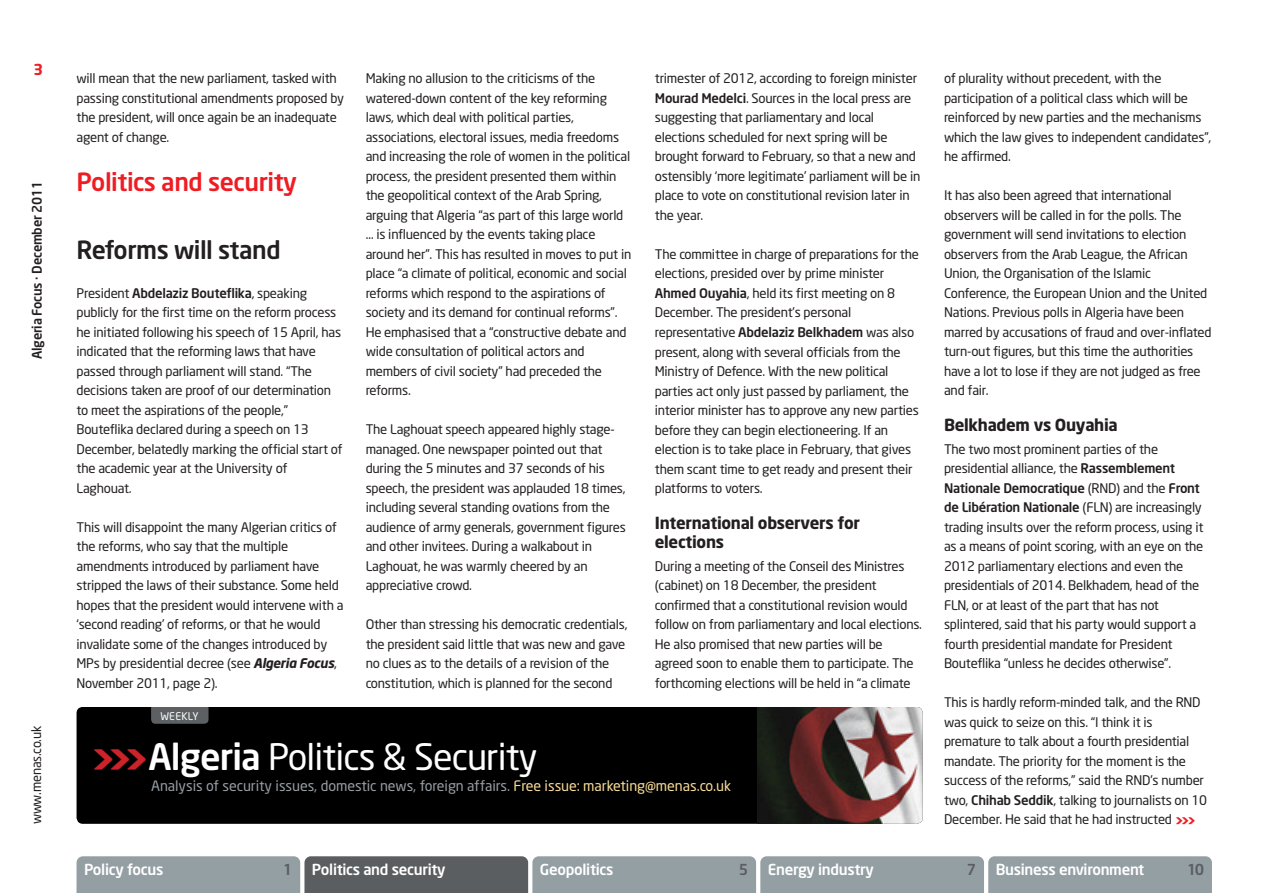
<style>
.page{position:relative;width:1263px;height:893px;background:#fff}
.page>*{position:absolute;margin:0;border:0;box-sizing:border-box;transform-origin:0 0}
.t1{font:36px "Neo Sans";letter-spacing:-.025em;color:#fff}
.t2{font:500 24.75px "Neo Sans";letter-spacing:-.02em;color:#ee1d23}
.t3{font:500 24.75px "Neo Sans";letter-spacing:-.02em;color:#231f20}
.t4{font:700 16.5px/19.5px "Neo Sans";letter-spacing:-.02em;color:#231f20}
.t5{font:500 15px "Neo Sans";letter-spacing:-.02em;color:#fff}
.t6{font:500 15px "Neo Sans";color:#5b5e61}
.t7{font:700 15px "Neo Sans";color:#ee1d23}
.t8{font:14.25px "Neo Sans";letter-spacing:-.005em;color:#979ea3}
.t9{font:13.2px/19.5px "Neo Sans";letter-spacing:-.02em;color:#231f20}
.t10{font:500 13.2px "Neo Sans";letter-spacing:-.02em;color:#231f20}
.t11{font:10.5px "Neo Sans";letter-spacing:.025em;color:#fff}
.s1{font-weight:500}
.s2{font-weight:700;font-style:italic}
.s3{font-weight:900;font-size:39.75px;color:#cc2229}
.s4{color:#f7dc99}
.s5{font-weight:900;font-size:13.5px;color:#ee1d23}
</style>
<div class="page">
<svg style="left:77px;top:856px;width:1135px;height:37px;background:#8b9499"></svg>
<div style="left:77px;top:707px;width:846px;height:117px;background:#000;border-radius:6px"></div>
<img style="left:757px;top:707px;width:166px;height:117px">
<svg style="left:151px;top:707px;width:57px;height:17px"></svg>
<p class="t7" style="left:33px;top:64px;width:11px">3</p>
<p class="t10" style="left:32px;top:359px;width:180px;rotate:-90deg">Algeria Focus · December 2011</p>
<p class="t9" style="left:28px;top:824px;width:100px;rotate:-90deg">www.menas.co.uk</p>
<p class="t9" style="left:77px;top:70px;width:269px">will mean that the new parliament, tasked with passing constitutional amendments proposed by the president, will once again be an inadequate agent of change.</p>
<h2 class="t2" style="left:77px;top:172px;width:222px">Politics and security</h2>
<h2 class="t3" style="left:77px;top:240px;width:206px">Reforms will stand</h2>
<p class="t9" style="left:77px;top:284px;width:268px">President <span class="s1">Abdelaziz Bouteflika</span>, speaking publicly for the first time on the reform process he initiated following his speech of 15 April, has indicated that the reforming laws that have passed through parliament will stand. “The decisions taken are proof of our determination to meet the aspirations of the people,” Bouteflika declared during a speech on 13<br>December, belatedly marking the official start of the academic year at the University of Laghouat.</p>
<p class="t9" style="left:77px;top:518px;width:269px">This will disappoint the many Algerian critics of the reforms, who say that the multiple amendments introduced by parliament have stripped the laws of their substance. Some held hopes that the president would intervene with a ‘second reading’ of reforms, or that he would invalidate some of the changes introduced by MPs by presidential decree (see <span class="s2">Algeria Focus</span>, November 2011, page 2).</p>
<p class="t11" style="left:160px;top:712px;width:40px">WEEKLY</p>
<p class="t9" style="left:366px;top:70px;width:267px">Making no allusion to the criticisms of the watered-down content of the key reforming laws, which deal with political parties, associations, electoral issues, media freedoms and increasing the role of women in the political process, the president presented them within the geopolitical context of the Arab Spring, arguing that Algeria “as part of this large world … is influenced by the events taking place around her”. This has resulted in moves to put in place “a climate of political, economic and social reforms which respond to the aspirations of society and its demand for continual reforms”.<br>He emphasised that a “constructive debate and wide consultation of political actors and members of civil society” had preceded the reforms.</p>
<p class="t9" style="left:366px;top:421px;width:262px">The Laghouat speech appeared highly stage&shy;managed. One newspaper pointed out that during the 5 minutes and 37 seconds of his speech, the president was applauded 18 times, including several standing ovations from the audience of army generals, government figures and other invitees. During a walkabout in Laghouat, he was warmly cheered by an appreciative crowd.</p>
<p class="t9" style="left:366px;top:616px;width:263px">Other than stressing his democratic credentials, the president said little that was new and gave no clues as to the details of a revision of the constitution, which is planned for the second</p>
<p class="t9" style="left:655px;top:70px;width:267px">trimester of 2012, according to foreign minister <span class="s1">Mourad Medelci</span>. Sources in the local press are suggesting that parliamentary and local elections scheduled for next spring will be brought forward to February, so that a new and ostensibly ‘more legitimate’ parliament will be in place to vote on constitutional revision later in the year.</p>
<p class="t9" style="left:655px;top:246px;width:266px">The committee in charge of preparations for the elections, presided over by prime minister <span class="s1">Ahmed Ouyahia</span>, held its first meeting on 8<br>December. The president’s personal representative <span class="s1">Abdelaziz Belkhadem</span> was also present, along with several officials from the Ministry of Defence. With the new political parties act only just passed by parliament, the interior minister has to approve any new parties before they can begin electioneering. If an election is to take place in February, that gives them scant time to get ready and present their platforms to voters.</p>
<p class="t4" style="left:655px;top:514px;width:207px">International observers for elections</p>
<p class="t9" style="left:655px;top:557px;width:269px">During a meeting of the Conseil des Ministres (cabinet) on 18 December, the president confirmed that a constitutional revision would follow on from parliamentary and local elections.<br>He also promised that new parties will be agreed soon to enable them to participate. The forthcoming elections will be held in “a climate</p>
<h1 class="t1" style="left:90px;top:743px;width:449px"><span class="s3">&gt;&gt;&gt;</span><span class="s1">Algeria</span> Politics &amp; Security</h1>
<p class="t8" style="left:151px;top:781px;width:581px">Analysis of security issues, domestic news, foreign affairs. <span class="s4">Free issue: marketing@menas.co.uk</span></p>
<p class="t9" style="left:944px;top:70px;width:269px">of plurality without precedent, with the participation of a political class which will be reinforced by new parties and the mechanisms which the law gives to independent candidates”, he affirmed.</p>
<p class="t9" style="left:944px;top:187px;width:269px">It has also been agreed that international observers will be called in for the polls. The government will send invitations to election observers from the Arab League, the African Union, the Organisation of the Islamic Conference, the European Union and the United Nations. Previous polls in Algeria have been marred by accusations of fraud and over-inflated turn-out figures, but this time the authorities have a lot to lose if they are not judged as free and fair.</p>
<p class="t4" style="left:944px;top:417px;width:175px">Belkhadem vs Ouyahia</p>
<p class="t9" style="left:944px;top:440px;width:261px">The two most prominent parties of the presidential alliance, the <span class="s1">Rassemblement Nationale Democratique</span> (RND) and the <span class="s1">Front de Libération Nationale</span> (FLN) are increasingly trading insults over the reform process, using it as a means of point scoring, with an eye on the 2012 parliamentary elections and even the presidentials of 2014. Belkhadem, head of the FLN, or at least of the part that has not splintered, said that his party would support a fourth presidential mandate for President Bouteflika “unless he decides otherwise”.</p>
<p class="t9" style="left:944px;top:694px;width:265px">This is hardly reform-minded talk, and the RND was quick to seize on this. “I think it is premature to talk about a fourth presidential mandate. The priority for the moment is the success of the reforms,” said the RND’s number two, <span class="s1">Chihab Seddik</span>, talking to journalists on 10<br>December. He said that he had instructed <span class="s5">&gt;&gt;&gt;</span></p>
<p class="t5" style="left:84px;top:864px;width:81px">Policy focus</p>
<p class="t6" style="left:283px;top:864px;width:11px">1</p>
<p class="t5" style="left:312px;top:864px;width:135px">Politics and security</p>
<p class="t5" style="left:540px;top:864px;width:75px">Geopolitics</p>
<p class="t6" style="left:739px;top:864px;width:11px">5</p>
<p class="t5" style="left:768px;top:864px;width:108px">Energy industry</p>
<p class="t6" style="left:967px;top:864px;width:11px">7</p>
<p class="t5" style="left:996px;top:864px;width:150px">Business environment</p>
<p class="t6" style="left:1187px;top:864px;width:19px">10</p>
</div>
